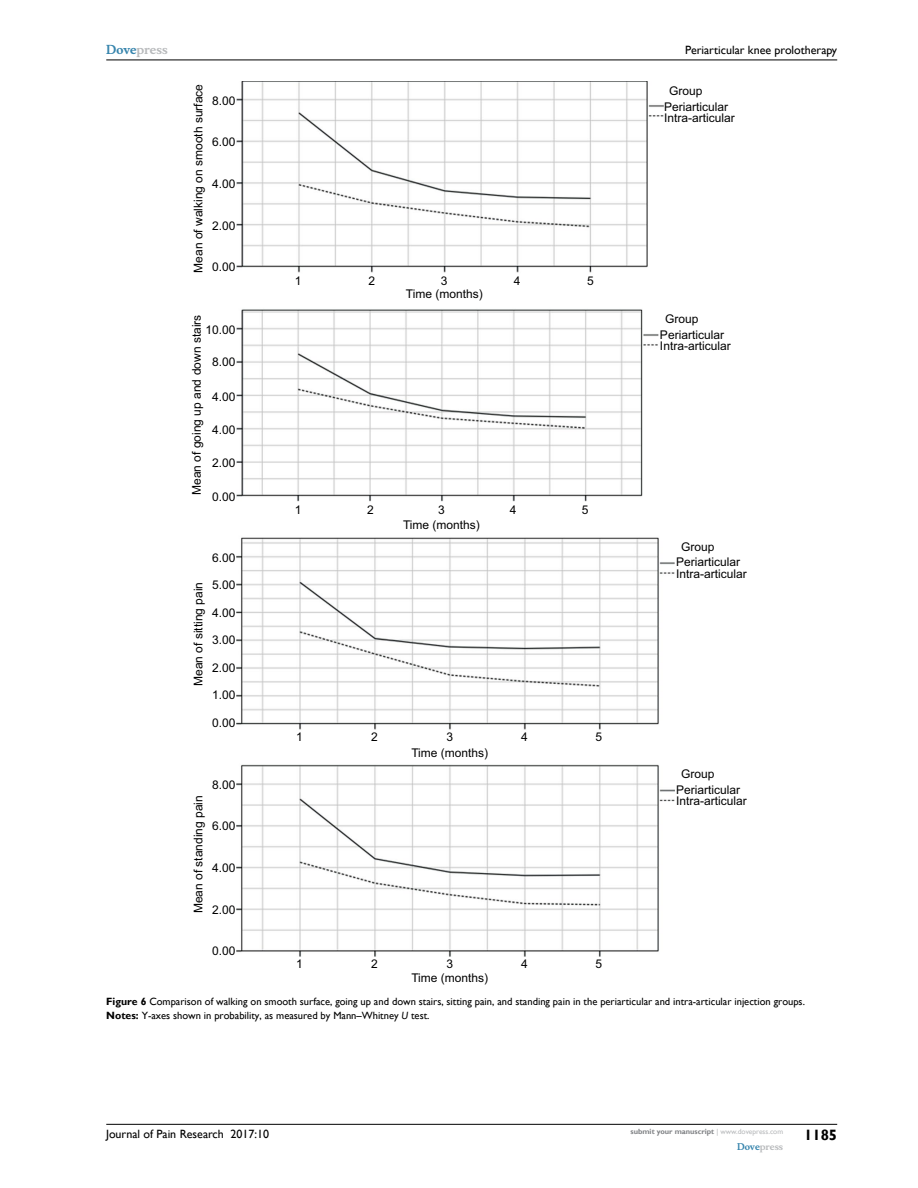
<style>
.page{position:relative;width:918px;height:1188px;background:#fff}
.page>*{position:absolute;margin:0;border:0;box-sizing:border-box;transform-origin:0 0}
.t1{font:700 15px "Gill Sans";color:#000}
.t2{font:12px "Arial";color:#000}
.t3{font:12px "Gill Sans";color:#000}
.t4{font:700 12px "Musee";color:#b8babc}
.t5{font:10.5px/13.5px "Gill Sans";color:#000}
.t6{font:700 9px "Musee";color:#b8babc}
.t7{font:700 7.5px "Gill Sans";color:#808285}
.s1{color:#3785ad}
.s2{font-weight:700}
.s3{font-style:italic}
.s4{font-weight:400;color:#b8babc}
</style>
<div class="page">
<hr style="left:106px;top:1124px;width:731px;height:1px;background:#000">
<hr style="left:106px;top:60px;width:731px;height:1px;background:#000">
<img style="left:236px;top:81px;width:439px;height:876px">
<p class="t4" style="left:106px;top:43px;width:63px"><span class="s1">Dove</span>press</p>
<p class="t2" style="left:191px;top:273px;width:190px;rotate:-90deg">Mean of walking on smooth surface</p>
<p class="t2" style="left:212px;top:93px;width:25px">8.00</p>
<p class="t2" style="left:212px;top:134px;width:25px">6.00</p>
<p class="t2" style="left:212px;top:176px;width:25px">4.00</p>
<p class="t2" style="left:212px;top:218px;width:25px">2.00</p>
<p class="t2" style="left:212px;top:259px;width:25px">0.00</p>
<p class="t2" style="left:189px;top:495px;width:182px;rotate:-90deg">Mean of going up and down stairs</p>
<p class="t2" style="left:205px;top:322px;width:32px">10.00</p>
<p class="t2" style="left:212px;top:354px;width:25px">8.00</p>
<p class="t2" style="left:212px;top:389px;width:25px">4.00</p>
<p class="t2" style="left:212px;top:422px;width:25px">4.00</p>
<p class="t2" style="left:212px;top:455px;width:25px">2.00</p>
<p class="t2" style="left:212px;top:489px;width:25px">0.00</p>
<p class="t2" style="left:212px;top:550px;width:25px">6.00</p>
<p class="t2" style="left:212px;top:577px;width:25px">5.00</p>
<p class="t2" style="left:191px;top:686px;width:106px;rotate:-90deg">Mean of sitting pain</p>
<p class="t2" style="left:212px;top:604px;width:25px">4.00</p>
<p class="t2" style="left:212px;top:632px;width:25px">3.00</p>
<p class="t2" style="left:212px;top:660px;width:25px">2.00</p>
<p class="t2" style="left:212px;top:687px;width:25px">1.00</p>
<p class="t2" style="left:212px;top:715px;width:25px">0.00</p>
<p class="t2" style="left:212px;top:777px;width:25px">8.00</p>
<p class="t2" style="left:191px;top:913px;width:120px;rotate:-90deg">Mean of standing pain</p>
<p class="t2" style="left:212px;top:818px;width:25px">6.00</p>
<p class="t2" style="left:212px;top:860px;width:25px">4.00</p>
<p class="t2" style="left:212px;top:902px;width:25px">2.00</p>
<p class="t2" style="left:212px;top:943px;width:25px">0.00</p>
<p class="t2" style="left:295px;top:273px;width:8px">1</p>
<p class="t2" style="left:368px;top:273px;width:8px">2</p>
<p class="t2" style="left:441px;top:273px;width:8px">3</p>
<p class="t2" style="left:587px;top:273px;width:8px">5</p>
<p class="t2" style="left:514px;top:273px;width:8px">4</p>
<p class="t2" style="left:406px;top:286px;width:78px">Time (months)</p>
<p class="t3" style="left:685px;top:43px;width:154px">Periarticular knee prolotherapy</p>
<p class="t2" style="left:669px;top:83px;width:35px">Group</p>
<p class="t2" style="left:664px;top:110px;width:72px">Intra-articular</p>
<p class="t2" style="left:664px;top:98px;width:66px">Periarticular</p>
<p class="t2" style="left:665px;top:311px;width:35px">Group</p>
<p class="t2" style="left:660px;top:338px;width:72px">Intra-articular</p>
<p class="t2" style="left:660px;top:327px;width:66px">Periarticular</p>
<p class="t2" style="left:295px;top:502px;width:8px">1</p>
<p class="t2" style="left:438px;top:502px;width:8px">3</p>
<p class="t2" style="left:367px;top:502px;width:8px">2</p>
<p class="t2" style="left:510px;top:502px;width:8px">4</p>
<p class="t2" style="left:582px;top:502px;width:8px">5</p>
<p class="t2" style="left:403px;top:517px;width:78px">Time (months)</p>
<p class="t2" style="left:296px;top:729px;width:8px">1</p>
<p class="t2" style="left:447px;top:729px;width:8px">3</p>
<p class="t2" style="left:371px;top:729px;width:8px">2</p>
<p class="t2" style="left:521px;top:729px;width:8px">4</p>
<p class="t2" style="left:596px;top:729px;width:8px">5</p>
<p class="t2" style="left:411px;top:745px;width:78px">Time (months)</p>
<p class="t2" style="left:296px;top:956px;width:8px">1</p>
<p class="t2" style="left:447px;top:956px;width:8px">3</p>
<p class="t2" style="left:371px;top:956px;width:8px">2</p>
<p class="t2" style="left:521px;top:956px;width:8px">4</p>
<p class="t2" style="left:596px;top:956px;width:8px">5</p>
<p class="t2" style="left:411px;top:970px;width:78px">Time (months)</p>
<p class="t2" style="left:681px;top:539px;width:35px">Group</p>
<p class="t2" style="left:676px;top:566px;width:72px">Intra-articular</p>
<p class="t2" style="left:676px;top:554px;width:66px">Periarticular</p>
<p class="t2" style="left:681px;top:766px;width:35px">Group</p>
<p class="t2" style="left:676px;top:793px;width:72px">Intra-articular</p>
<p class="t2" style="left:676px;top:782px;width:66px">Periarticular</p>
<p class="t5" style="left:106px;top:995px;width:700px"><span class="s2">Figure 6</span> Comparison of walking on smooth surface, going up and down stairs, sitting pain, and standing pain in the periarticular and intra-articular injection groups.<br><span class="s2">Notes:</span> Y-axes shown in probability, as measured by Mann–Whitney <span class="s3">U</span> test.</p>
<p class="t3" style="left:106px;top:1127px;width:164px">Journal of Pain Research 2017:10</p>
<p class="t7" style="left:631px;top:1127px;width:154px">submit your manuscript <span class="s4">| www.dovepress.com</span></p>
<p class="t6" style="left:737px;top:1141px;width:48px"><span class="s1">Dove</span>press</p>
<p class="t1" style="left:804px;top:1126px;width:35px">1185</p>
</div>
